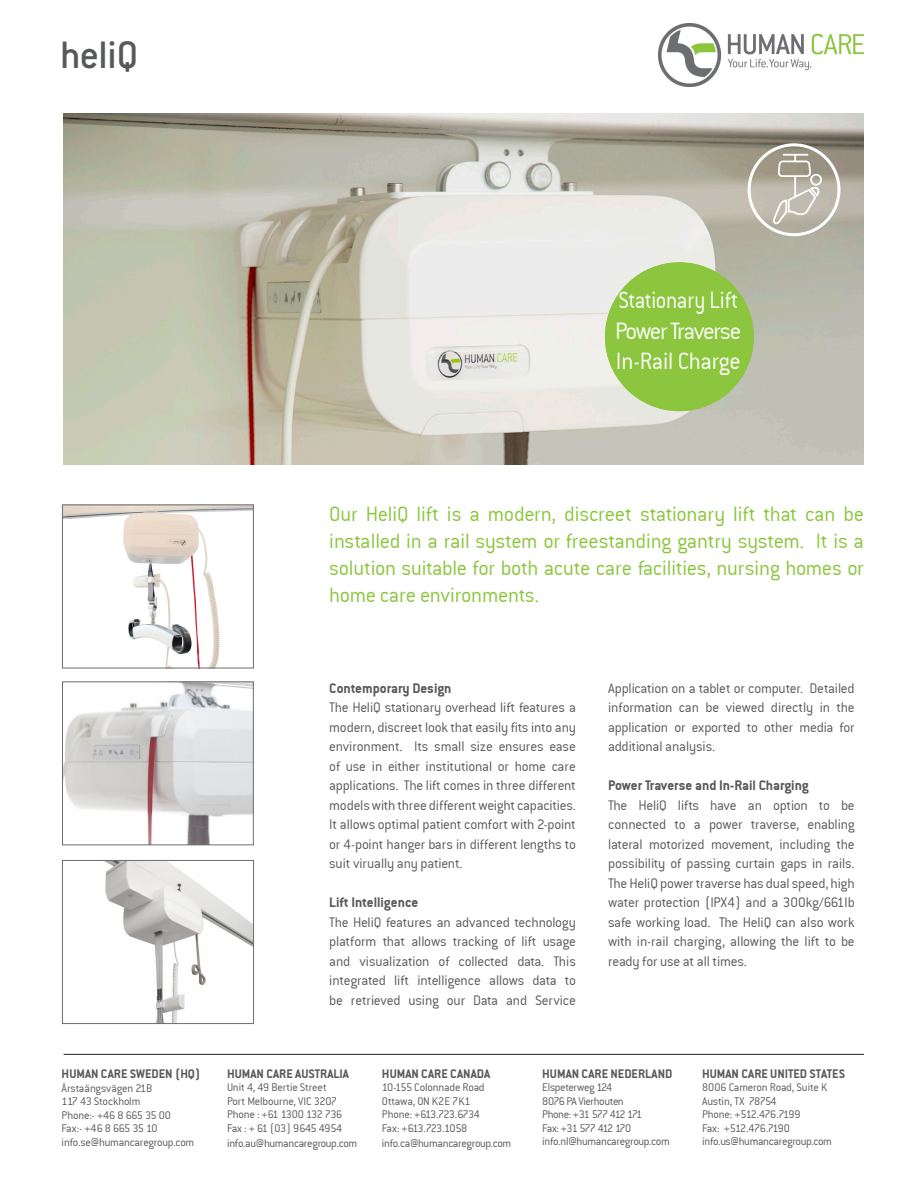
<style>
.page{position:relative;width:918px;height:1188px;background:#fff}
.page>*{position:absolute;margin:0;border:0;box-sizing:border-box;transform-origin:0 0}
.t1{font:42px "Conduit ITC Medium";letter-spacing:-.01em;color:#57585a}
.t2{font:25.5px/30.6px "Conduit ITCTT Light";letter-spacing:-.02em;color:#fff;scale:.9 1}
.t3{font:22.5px/27px "Conduit ITCTT Light";letter-spacing:-.015em;color:#8bc63e;text-align:justify}
.t4{font:15px/19.5px "Conduit ITCTT Light";letter-spacing:-.015em;color:#57585a;text-align:justify}
.t5{font:15px "Conduit ITCTT Bold";color:#57585a}
.t6{font:13.5px "Conduit ITCTT Bold";color:#57585a}
.t7{font:13.5px "Conduit OSITCTT Bold";color:#57585a}
.t8{font:12px/13.5px "Conduit ITCTT Light";letter-spacing:-.02em;color:#57585a}
</style>
<div class="page">
<img style="left:64px;top:114px;width:800px;height:350px">
<img style="left:658px;top:24px;width:206px;height:62px">
<div style="left:748px;top:143px;width:92px;height:93px;border:3px solid #fff;border-radius:50%"></div>
<svg style="left:772px;top:153px;width:51px;height:74px;background:#bcb7ab"></svg>
<hr style="left:64px;top:1054px;width:800px;height:1px;background:#231f20">
<img style="left:64px;top:507px;width:188px;height:159px">
<div style="left:62px;top:505px;width:192px;height:163px;border:1px solid #6c6d70"></div>
<img style="left:64px;top:684px;width:188px;height:159px">
<div style="left:62px;top:682px;width:192px;height:163px;border:1px solid #6c6d70"></div>
<img style="left:105px;top:862px;width:147px;height:160px">
<div style="left:62px;top:860px;width:192px;height:164px;border:1px solid #6c6d70"></div>
<svg style="left:597px;top:254px;width:165px;height:163px;background:#a5cb70"></svg>
<h1 class="t1" style="left:60px;top:30px;width:79px">heliQ</h1>
<h2 class="t2" style="left:615px;top:284px;width:142px">Stationary Lift<br>Power Traverse<br>In-Rail Charge</h2>
<h3 class="t3" style="left:329px;top:500px;width:536px">Our HeliQ lift is a modern, discreet stationary lift that can be installed in a rail system or freestanding gantry system. It is a solution suitable for both acute care facilities, nursing homes or home care environments.</h3>
<p class="t7" style="left:62px;top:1066px;width:140px">HUMAN CARE SWEDEN (HQ)</p>
<p class="t8" style="left:62px;top:1081px;width:134px">Årstaängsvägen 21B<br>117 43 Stockholm<br>Phone:- +46 8 665 35 00<br>Fax:- +46 8 665 35 10 info.se@humancaregroup.com</p>
<p class="t5" style="left:329px;top:679px;width:124px">Contemporary Design</p>
<p class="t4" style="left:329px;top:697px;width:248px">The HeliQ stationary overhead lift features a modern, discreet look that easily fits into any environment. Its small size ensures ease of use in either institutional or home care applications. The lift comes in three different models with three different weight capacities.<br>It allows optimal patient comfort with 2-point or 4-point hanger bars in different lengths to suit virually any patient.</p>
<p class="t5" style="left:329px;top:893px;width:91px">Lift Intelligence</p>
<p class="t4" style="left:329px;top:912px;width:248px">The HeliQ features an advanced technology platform that allows tracking of lift usage and visualization of collected data. This integrated lift intelligence allows data to be retrieved using our Data and Service</p>
<p class="t4" style="left:608px;top:678px;width:248px">Application on a tablet or computer. Detailed information can be viewed directly in the application or exported to other media for additional analysis.</p>
<p class="t5" style="left:608px;top:776px;width:202px">Power Traverse and In-Rail Charging</p>
<p class="t4" style="left:608px;top:795px;width:248px">The HeliQ lifts have an option to be connected to a power traverse, enabling lateral motorized movement, including the possibility of passing curtain gaps in rails.<br>The HeliQ power traverse has dual speed, high water protection (IPX4) and a 300kg/661lb safe working load. The HeliQ can also work with in-rail charging, allowing the lift to be ready for use at all times.</p>
<p class="t6" style="left:227px;top:1066px;width:123px">HUMAN CARE AUSTRALIA</p>
<p class="t8" style="left:227px;top:1081px;width:117px">Unit 4, 49 Bertie Street<br>Port Melbourne, VIC 3207<br>Phone : +61 1300 132 736<br>Fax : + 61 (03) 9645 4954</p>
<p class="t8" style="left:227px;top:1136px;width:132px">info.au@humancaregroup.com</p>
<p class="t6" style="left:382px;top:1066px;width:110px">HUMAN CARE CANADA</p>
<p class="t8" style="left:382px;top:1081px;width:104px">10-155 Colonnade Road<br>Ottawa, ON K2E 7K1<br>Phone: +613.723.6734<br>Fax: +613.723.1058</p>
<p class="t8" style="left:382px;top:1136px;width:131px">info.ca@humancaregroup.com</p>
<p class="t6" style="left:542px;top:1065px;width:132px">HUMAN CARE NEDERLAND</p>
<p class="t8" style="left:542px;top:1080px;width:129px">Elspeterweg 124<br>8076 PA Vierhouten<br>Phone: +31 577 412 171<br>Fax: +31 577 412 170 info.nl@humancaregroup.com</p>
<p class="t6" style="left:702px;top:1065px;width:145px">HUMAN CARE UNITED STATES</p>
<p class="t8" style="left:702px;top:1080px;width:131px">8006 Cameron Road, Suite K<br>Austin, TX 78754<br>Phone: +512.476.7199<br>Fax: +512.476.7190 info.us@humancaregroup.com</p>
</div>
